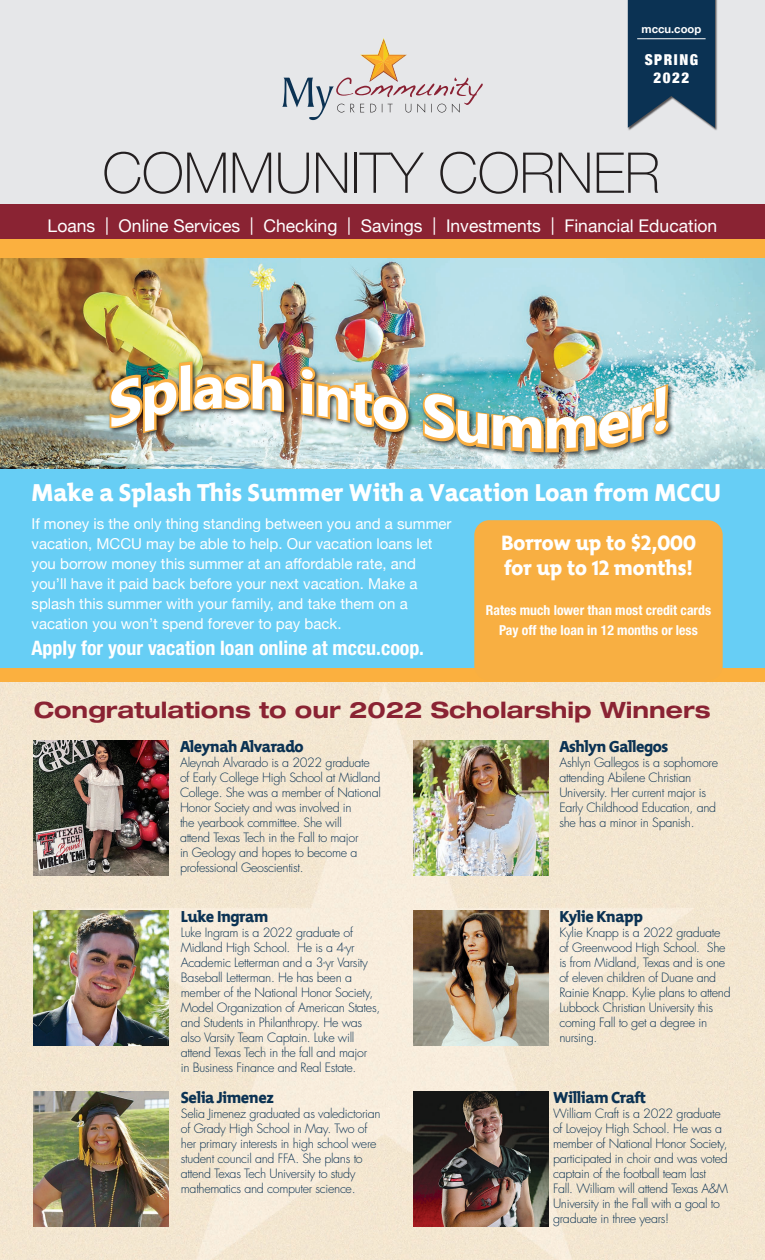
<style>
.page{position:relative;width:765px;height:1260px;background:#fff}
.page>*{position:absolute;margin:0;border:0;box-sizing:border-box;transform-origin:0 0}
.t1{font:100 56.25px "Helvetica Neue";color:#231f20}
.t2{font:25px "Nortel Networks Primary XB";color:#fff}
.t3{font:700 expanded 22.5px "Helvetica Neue";color:#8a2333}
.t4{font:21.25px "Nortel Networks Primary XB";color:#fff}
.t5{font:700 condensed 20px "Helvetica Neue";color:#fff}
.t6{font:17.5px "Helvetica Neue";color:#fff}
.t7{font:16.25px "Nortel Networks Primary XB";letter-spacing:-.025em;color:#0b3253}
.t8{font:15px/20px "Helvetica Neue";color:#fff}
.t9{font:900 condensed 15px "Helvetica Neue";letter-spacing:.1em;color:#fff}
.t10{font:700 condensed 13.75px "Helvetica Neue";color:#fff}
.t11{font:300 12.5px/15px "Futura";letter-spacing:-.025em;color:#0b3253}
.t12{font:700 11.25px "Helvetica Neue";color:#fff}
</style>
<div class="page">
<div style="left:0;top:464px;width:765px;height:213px;background:#67cef5"></div>
<div style="left:0;top:0;width:765px;height:217px;background:#e6e7e9"></div>
<div style="left:627px;top:0;width:91px;height:131px;background:#231f20;opacity:.75"></div>
<svg style="left:628px;top:0;width:87px;height:128px;background:#254764"></svg>
<div style="left:0;top:204px;width:765px;height:36px;background:#8a2333"></div>
<div style="left:0;top:239px;width:765px;height:21px;background:#fbb03f"></div>
<svg style="left:282px;top:38px;width:201px;height:82px"></svg>
<hr style="left:637px;top:39px;width:69px;height:1px;background:#fff">
<div style="left:0;top:668px;width:765px;height:14px;background:#fbb03f"></div>
<img style="left:0;top:259px;width:765px;height:209px">
<img style="left:105px;top:356px;width:572px;height:105px">
<img style="left:106px;top:358px;width:181px;height:78px">
<img style="left:297px;top:363px;width:114px;height:73px">
<img style="left:419px;top:382px;width:253px;height:72px">
<div style="left:474px;top:520px;width:249px;height:160px;background:#f8af42;border-radius:15px"></div>
<img style="left:0;top:682px;width:765px;height:578px">
<img style="left:34px;top:740px;width:135px;height:135px">
<img style="left:414px;top:740px;width:135px;height:135px">
<img style="left:34px;top:910px;width:135px;height:135px">
<img style="left:414px;top:910px;width:135px;height:135px">
<img style="left:34px;top:1092px;width:135px;height:135px">
<img style="left:414px;top:1092px;width:135px;height:135px">
<p class="t12" style="left:641px;top:20px;width:61px">mccu.coop</p>
<p class="t9" style="left:645px;top:47px;width:55px">SPRING</p>
<p class="t9" style="left:654px;top:65px;width:37px">2022</p>
<p class="t1" style="left:102px;top:130px;width:559px">COMMUNITY CORNER</p>
<p class="t6" style="left:48px;top:213px;width:671px">Loans | Online Services | Checking | Savings | Investments | Financial Education</p>
<p class="t2" style="left:32px;top:478px;width:691px">Make a Splash This Summer With a Vacation Loan from MCCU</p>
<p class="t8" style="left:32px;top:514px;width:422px">If money is the only thing standing between you and a summer vacation, MCCU may be able to help. Our vacation loans let you borrow money this summer at an affordable rate, and you’ll have it paid back before your next vacation. Make a splash this summer with your family, and take them on a vacation you won’t spend forever to pay back.</p>
<p class="t5" style="left:32px;top:636px;width:394px">Apply for your vacation loan online at mccu.coop.</p>
<p class="t4" style="left:501px;top:531px;width:196px">Borrow up to $2,000</p>
<p class="t4" style="left:504px;top:556px;width:190px">for up to 12 months!</p>
<p class="t10" style="left:486px;top:602px;width:227px">Rates much lower than most credit cards</p>
<p class="t10" style="left:499px;top:622px;width:200px">Pay off the loan in 12 months or less</p>
<p class="t3" style="left:34px;top:696px;width:678px">Congratulations to our 2022 Scholarship Winners</p>
<p class="t7" style="left:180px;top:737px;width:125px">Aleynah Alvarado</p>
<p class="t11" style="left:180px;top:755px;width:202px">Aleynah Alvarado is a 2022 graduate of Early College High School at Midland College. She was a member of National Honor Society and was involved in<br>the yearbook committee. She will<br>attend Texas Tech in the Fall to major<br>in Geology and hopes to become a professional Geoscientist.</p>
<p class="t7" style="left:559px;top:737px;width:110px">Ashlyn Gallegos</p>
<p class="t11" style="left:559px;top:755px;width:160px">Ashlyn Gallegos is a sophomore attending Abilene Christian<br>University. Her current major is<br>Early Childhood Education, and she has a minor in Spanish.</p>
<p class="t7" style="left:181px;top:908px;width:89px">Luke Ingram</p>
<p class="t11" style="left:181px;top:925px;width:201px">Luke Ingram is a 2022 graduate of Midland High School. He is a 4-yr Academic Letterman and a 3-yr Varsity Baseball Letterman. He has been a member of the National Honor Society, Model Organization of American States, and Students in Philanthropy. He was also Varsity Team Captain. Luke will attend Texas Tech in the fall and major<br>in Business Finance and Real Estate.</p>
<p class="t7" style="left:181px;top:1089px;width:94px">Selia Jimenez</p>
<p class="t11" style="left:181px;top:1106px;width:201px">Selia Jimenez graduated as valedictorian of Grady High School in May. Two of her primary interests in high school were student council and FFA. She plans to attend Texas Tech University to study mathematics and computer science.</p>
<p class="t7" style="left:559px;top:908px;width:85px">Kylie Knapp</p>
<p class="t11" style="left:559px;top:925px;width:173px">Kylie Knapp is a 2022 graduate of Greenwood High School. She is from Midland, Texas and is one of eleven children of Duane and<br>Rainie Knapp. Kylie plans to attend<br>Lubbock Christian University this coming Fall to get a degree in nursing.</p>
<p class="t7" style="left:553px;top:1089px;width:95px">William Craft</p>
<p class="t11" style="left:553px;top:1106px;width:177px">William Craft is a 2022 graduate of Lovejoy High School. He was a member of National Honor Society, participated in choir and was voted captain of the football team last<br>Fall. William will attend Texas A&amp;M<br>University in the Fall with a goal to graduate in three years!</p>
</div>
